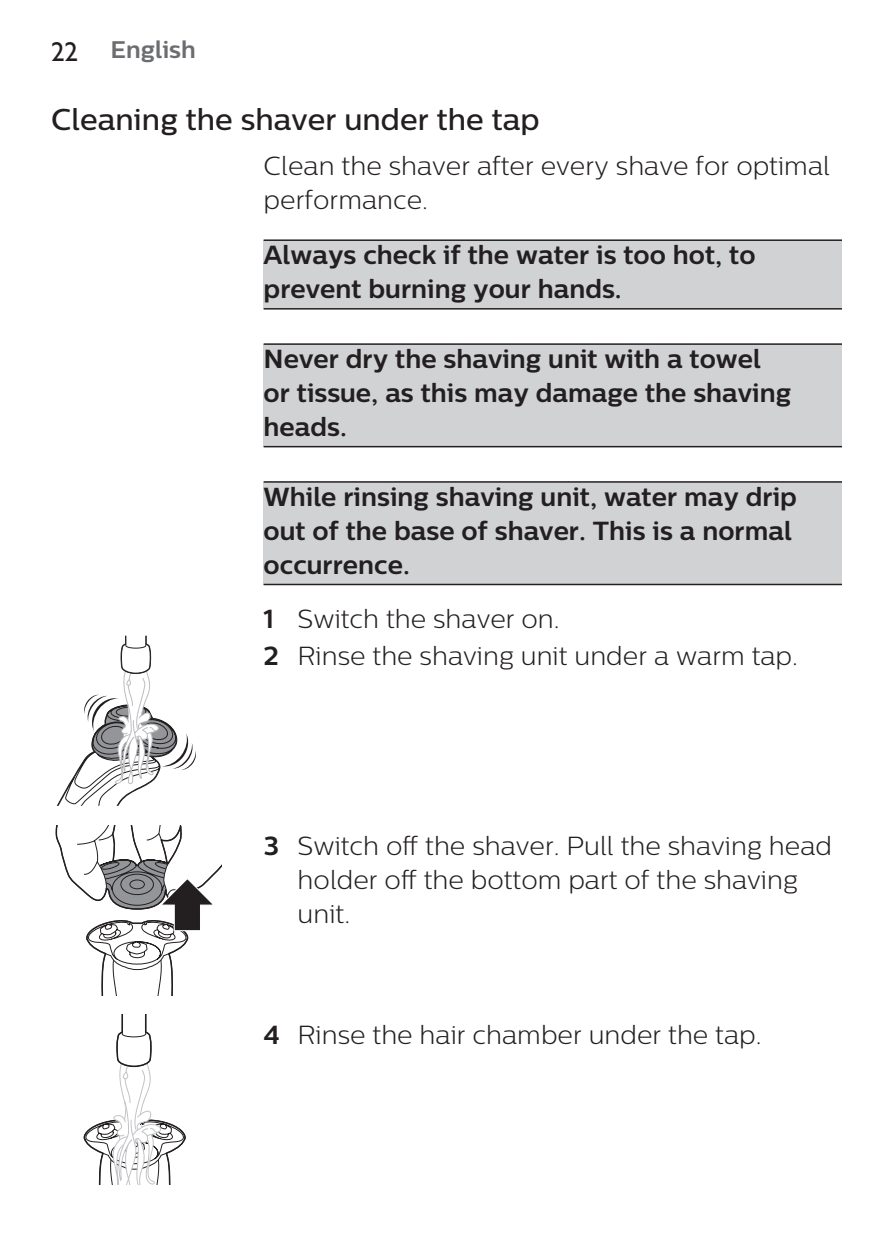
<style>
.page{position:relative;width:893px;height:1259px;background:#fff}
.page>*{position:absolute;margin:0;border:0;box-sizing:border-box;transform-origin:0 0}
.t1{font:500 30px "Centrale Sans";color:#231f20}
.t2{font:300 26.1px/33.9px "Centrale Sans";color:#231f20}
.t3{font:700 26.1px/33.9px "Centrale Sans";color:#231f20}
.t4{font:700 24px "Centrale Sans";color:#6c6d70}
.s1{font-family:"Gill Sans Alt One WGL";font-weight:400;font-size:27px;color:#231f20}
.s2{font-weight:700}
</style>
<div class="page">
<div style="left:264px;top:240px;width:578px;height:69px;background:#d1d2d4"></div>
<hr style="left:264px;top:239px;width:578px;height:2px;background:#231f20">
<hr style="left:264px;top:308px;width:578px;height:1px;background:#231f20">
<div style="left:264px;top:344px;width:578px;height:102px;background:#d1d2d4"></div>
<hr style="left:264px;top:343px;width:578px;height:2px;background:#231f20">
<hr style="left:264px;top:446px;width:578px;height:1px;background:#231f20">
<div style="left:264px;top:482px;width:578px;height:102px;background:#d1d2d4"></div>
<hr style="left:264px;top:481px;width:578px;height:2px;background:#231f20">
<hr style="left:264px;top:584px;width:578px;height:1px;background:#231f20">
<svg style="left:56px;top:636px;width:140px;height:170px"></svg>
<svg style="left:55px;top:825px;width:166px;height:170px"></svg>
<svg style="left:83px;top:1014px;width:103px;height:170px"></svg>
<p class="t4" style="left:51px;top:35px;width:146px"><span class="s1">22</span> English</p>
<p class="t1" style="left:51px;top:101px;width:490px">Cleaning the shaver under the tap</p>
<p class="t2" style="left:264px;top:149px;width:568px">Clean the shaver after every shave for optimal performance.</p>
<p class="t3" style="left:264px;top:237px;width:493px">Always check if the water is too hot, to prevent burning your hands.</p>
<p class="t3" style="left:264px;top:341px;width:529px">Never dry the shaving unit with a towel or tissue, as this may damage the shaving heads.</p>
<p class="t3" style="left:264px;top:479px;width:535px">While rinsing shaving unit, water may drip out of the base of shaver. This is a normal occurrence.</p>
<p class="t2" style="left:264px;top:600px;width:536px;line-height:36.9px"><span class="s2">1</span> Switch the shaver on.<br><span class="s2">2</span> Rinse the shaving unit under a warm tap.</p>
<p class="t2" style="left:298px;top:828px;width:536px;text-indent:-34px"><span class="s2">3</span> Switch off the shaver. Pull the shaving head holder off the bottom part of the shaving unit.</p>
<p class="t2" style="left:264px;top:1017px;width:499px"><span class="s2">4</span> Rinse the hair chamber under the tap.</p>
</div>
